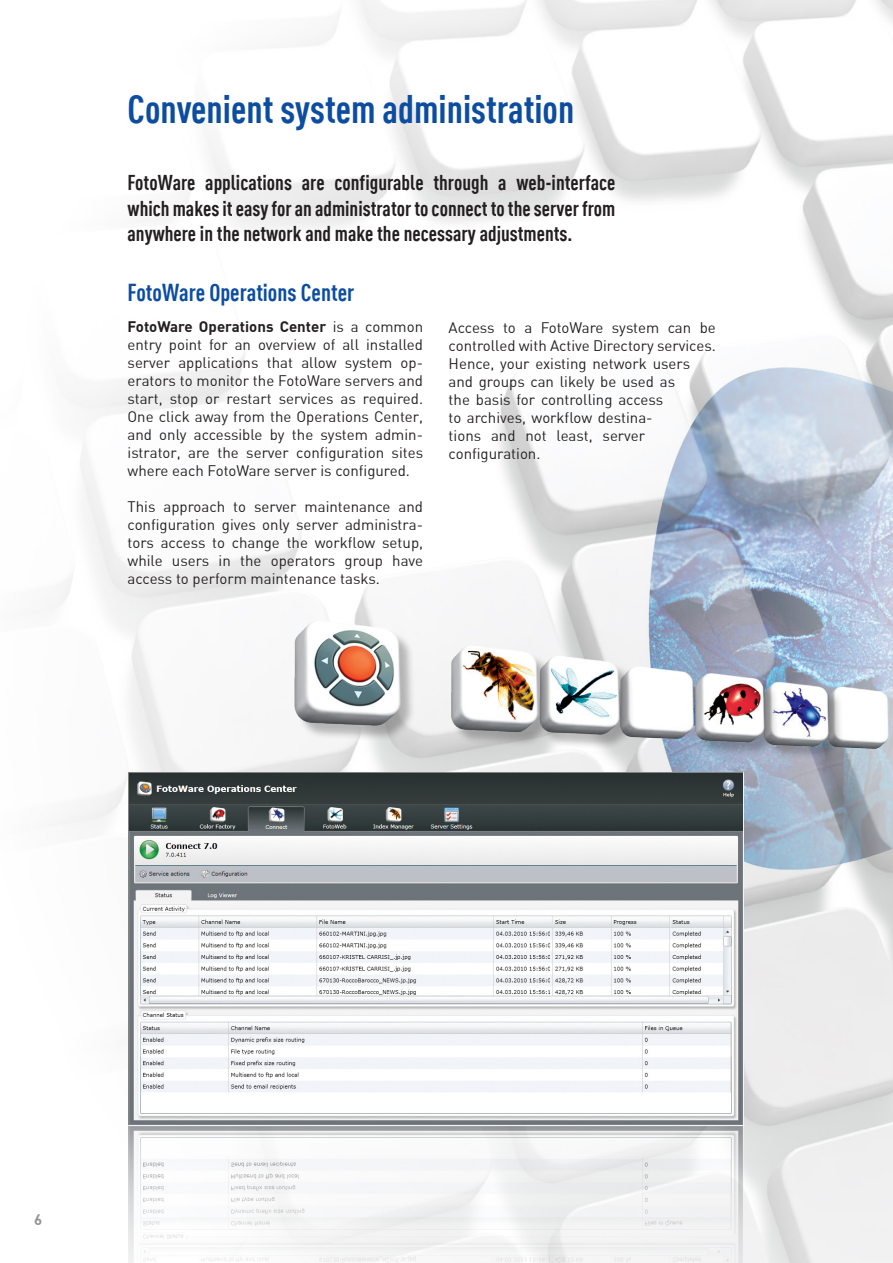
<style>
.page{position:relative;width:893px;height:1263px;background:#fff}
.page>*{position:absolute;margin:0;border:0;box-sizing:border-box;transform-origin:0 0}
.Main_title{font:700 39px "Foto Ware DIN Cond";color:#0d4da1}
.Heading{font:700 24px "Foto Ware DIN Cond";color:#0d4da1}
.ingress{font:700 21px/25.2px "Foto Ware DIN Cond";color:#231f20;text-align:justify}
.Brødtekst{font:15px/18px "Foto Ware DIN";color:#231f20;text-align:justify}
.t1{font:15px "Foto Ware DIN Bold";color:#939598}
.s1{font-family:"Foto Ware DIN Bold"}
</style>
<div class="page">
<img style="left:50px;top:0;width:843px;height:1263px">
<div style="left:297px;top:622px;width:118px;height:119px;background:#231f20;opacity:.3"></div>
<img style="left:288px;top:614px;width:119px;height:119px">
<img style="left:843px;top:683px;width:50px;height:69px">
<div style="left:765px;top:683px;width:78px;height:77px;background:#231f20;opacity:.3"></div>
<img style="left:779px;top:677px;width:53px;height:73px">
<div style="left:696px;top:674px;width:83px;height:83px;background:#231f20;opacity:.3"></div>
<img style="left:690px;top:668px;width:78px;height:78px">
<img style="left:634px;top:661px;width:64px;height:83px">
<div style="left:541px;top:657px;width:93px;height:92px;background:#231f20;opacity:.3"></div>
<img style="left:552px;top:650px;width:72px;height:90px">
<div style="left:452px;top:647px;width:100px;height:99px;background:#231f20;opacity:.3"></div>
<img style="left:445px;top:639px;width:98px;height:98px">
<img style="left:129px;top:772px;width:614px;height:491px">
<p class="Main_title" style="left:128px;top:85px;width:448px">Convenient system administration</p>
<p class="ingress" style="left:128px;top:170px;width:489px">FotoWare applications are configurable through a web-interface which makes it easy for an administrator to connect to the server from anywhere in the network and make the necessary adjustments.</p>
<p class="Heading" style="left:128px;top:278px;width:228px">FotoWare Operations Center</p>
<p class="Brødtekst" style="left:128px;top:317px;width:297px"><span class="s1">FotoWare Operations Center</span> is a common entry point for an overview of all installed server applications that allow system op&shy;erators to monitor the FotoWare servers and start, stop or restart services as required.<br>One click away from the Operations Center, and only accessible by the system admin&shy;istrator, are the server configuration sites where each FotoWare server is configured.</p>
<p class="Brødtekst" style="left:128px;top:497px;width:297px">This approach to server maintenance and configuration gives only server administra&shy;tors access to change the workflow setup, while users in the operators group have access to perform maintenance tasks.</p>
<p class="Brødtekst" style="left:449px;top:318px;width:269px;text-align:left">Access to a FotoWare system can be controlled with Active Directory services.<br>Hence, your existing network users and groups can likely be used as<br>the basis for controlling access<br>to archives, workflow destina-<br>tions and not least, server configuration.</p>
<p class="t1" style="left:34px;top:1210px;width:10px">6</p>
</div>
